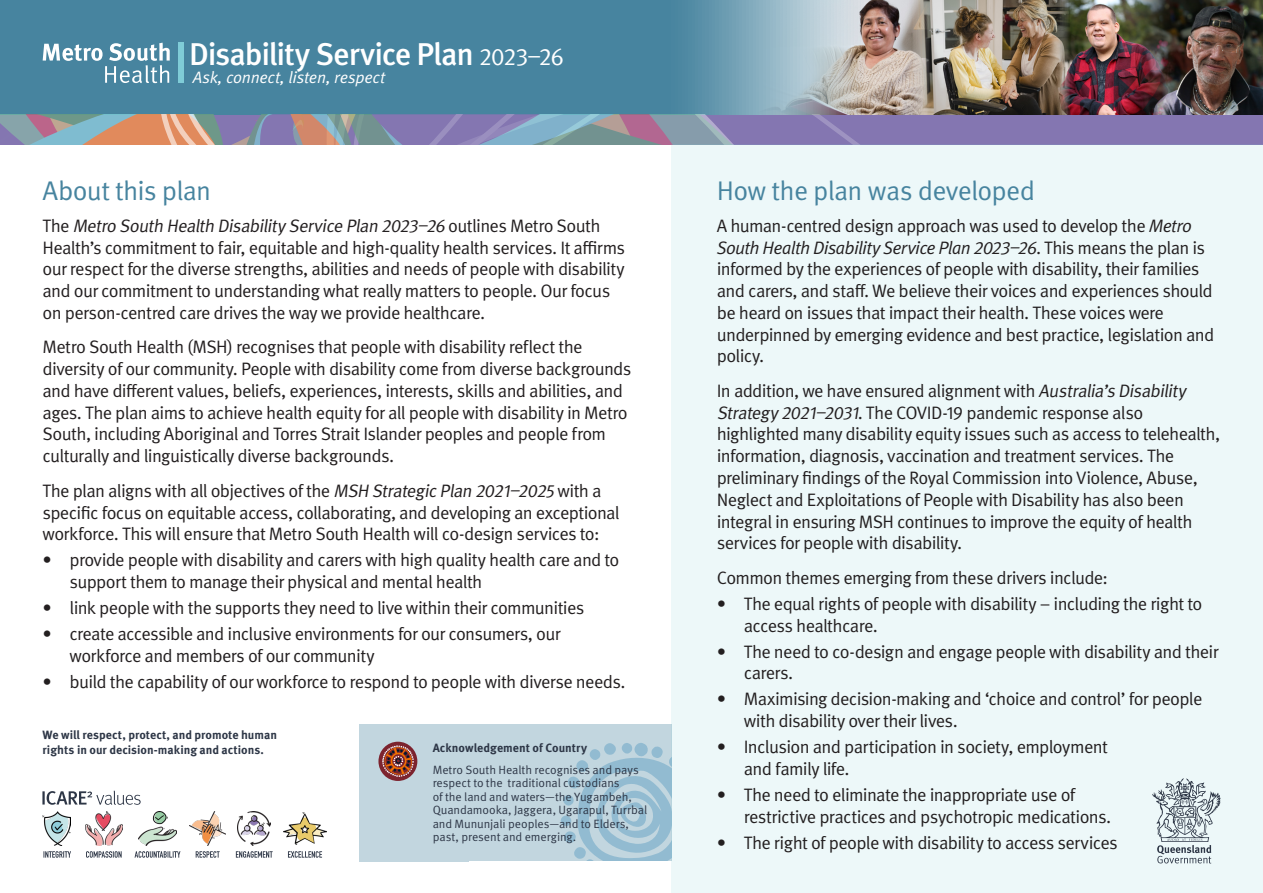
<style>
.page{position:relative;width:1263px;height:893px;background:#fff}
.page>*{position:absolute;margin:0;border:0;box-sizing:border-box;transform-origin:0 0}
.Community_b1{font:500 31.5px "Meta OT";letter-spacing:-.035em;color:#fff}
.t1{font:27px "Meta OT Norm";letter-spacing:-.025em;color:#47849f}
.t2{font:18px/21.8px "Meta OT Norm";letter-spacing:-.04em;color:#231f20}
.Community_b1-2{font:16.5px "Meta OT Norm Ita";letter-spacing:-.015em;color:#fff}
.t3{font:12px/13.5px "Meta OT Norm";letter-spacing:-.005em;color:#2d3646}
.t4{font:700 12px/15px "Meta OT";color:#2d3646}
.s1{font-family:"Meta OT Norm";font-weight:400;font-size:24px}
.s2{font-style:italic}
.s3{font-family:"Meta OT Norm Ita"}
</style>
<div class="page">
<div style="left:359px;top:725px;width:313px;height:137px;background:#c2d6df"></div>
<img style="left:1174px;top:0;width:89px;height:115px">
<img style="left:1069px;top:0;width:105px;height:115px">
<img style="left:864px;top:0;width:41px;height:115px">
<img style="left:905px;top:0;width:164px;height:115px">
<svg style="left:561px;top:743px;width:111px;height:119px"></svg>
<div style="left:378px;top:742px;width:39px;height:39px;background:#7c232e;border-radius:50%"></div>
<svg style="left:382px;top:745px;width:32px;height:32px"></svg>
<svg style="left:0;top:0;width:864px;height:115px;fill:#47849f"></svg>
<svg style="left:43px;top:43px;width:127px;height:40px"></svg>
<div style="left:178px;top:43px;width:6px;height:40px;background:#7fccd7"></div>
<div style="left:0;top:115px;width:1263px;height:30px;background:#8476b1"></div>
<svg style="left:0;top:115px;width:893px;height:30px"></svg>
<svg style="left:42px;top:791px;width:99px;height:14px"></svg>
<img style="left:42px;top:812px;width:29px;height:33px">
<img style="left:86px;top:812px;width:36px;height:33px">
<img style="left:190px;top:812px;width:35px;height:33px">
<img style="left:238px;top:812px;width:33px;height:33px">
<img style="left:284px;top:812px;width:42px;height:33px">
<img style="left:139px;top:812px;width:37px;height:33px">
<svg style="left:86px;top:851px;width:36px;height:7px"></svg>
<svg style="left:43px;top:851px;width:28px;height:7px"></svg>
<svg style="left:135px;top:851px;width:45px;height:7px"></svg>
<svg style="left:196px;top:851px;width:24px;height:7px"></svg>
<svg style="left:236px;top:851px;width:37px;height:7px"></svg>
<svg style="left:288px;top:851px;width:34px;height:7px"></svg>
<div style="left:672px;top:145px;width:591px;height:748px;background:#edf8f9"></div>
<svg style="left:1152px;top:778px;width:68px;height:85px"></svg>
<p class="Community_b1" style="left:189px;top:34px;width:377px">Disability Service Plan <span class="s1">2023–26</span></p>
<p class="Community_b1-2" style="left:193px;top:67px;width:194px">Ask, connect, listen, respect</p>
<p class="t1" style="left:43px;top:174px;width:170px">About this plan</p>
<p class="t2" style="left:43px;top:215px;width:584px">T h e <span class="s2">Metro South Health Disability Service Plan 2023–26</span> o u t l i n e s M e t ro S o u t h Health’s commitment to fair, equitable and high-quality health services. It affirms our respect for the diverse strengths, abilities and needs of people with disability and our commitment to understanding what really matters to people. Our focus on person-centred care drives the way we provide healthcare.</p>
<p class="t2" style="left:43px;top:337px;width:590px">Metro South Health (MSH) recognises that people with disability reflect the diversity of our community. People with disability come from diverse backgrounds and have different values, beliefs, experiences, interests, skills and abilities, and ages. The plan aims to achieve health equity for all people with disability in Metro South, including Aboriginal and Torres Strait Islander peoples and people from culturally and linguistically diverse backgrounds.</p>
<p class="t2" style="left:43px;top:480px;width:579px">The plan aligns with all objectives of the <span class="s2">MSH Strategic Plan 2021–2025</span> with a specific focus on equitable access, collaborating, and developing an exceptional workforce. This will ensure that Metro South Health will co-design services to:</p>
<p class="t2" style="left:70px;top:549px;width:551px;text-indent:-27px">• provide people with disability and carers with high quality health care and to support them to manage their physical and mental health</p>
<p class="t2" style="left:43px;top:597px;width:543px">• link people with the supports they need to live within their communities</p>
<p class="t2" style="left:70px;top:623px;width:493px;text-indent:-27px">• create accessible and inclusive environments for our consumers, our workforce and members of our community</p>
<p class="t2" style="left:43px;top:671px;width:585px">• build the capability of our workforce to respond to people with diverse needs.</p>
<p class="t4" style="left:43px;top:727px;width:236px">We will respect, protect, and promote human rights in our decision-making and actions.</p>
<p class="t4" style="left:433px;top:740px;width:156px">Acknowledgement of Country</p>
<p class="t3" style="left:433px;top:763px;width:216px">Metro South Health recognises and pays respect to the traditional custodians<br>of the land and waters—the Yugambeh, Quandamooka, Jaggera, Ugarapul, Turrbal and Mununjali peoples—and to Elders, past, present and emerging.</p>
<p class="t1" style="left:717px;top:174px;width:320px">How the plan was developed</p>
<p class="t2" style="left:717px;top:215px;width:499px">A human-centred design approach was used to develop the <span class="s3">Metro South Health Disability Service Plan 2023–26</span>. This means the plan is informed by the experiences of people with disability, their families and carers, and staff. We believe their voices and experiences should be heard on issues that impact their health. These voices were underpinned by emerging evidence and best practice, legislation and policy.</p>
<p class="t2" style="left:717px;top:380px;width:505px">In addition, we have ensured alignment with <span class="s2">Australia’s Disability Strategy 2021–2031</span>. The COVID-19 pandemic response also highlighted many disability equity issues such as access to telehealth, information, diagnosis, vaccination and treatment services. The preliminary findings of the Royal Commission into Violence, Abuse, Neglect and Exploitations of People with Disability has also been integral in ensuring MSH continues to improve the equity of health services for people with disability.</p>
<p class="t2" style="left:717px;top:567px;width:393px">Common themes emerging from these drivers include:</p>
<p class="t2" style="left:744px;top:593px;width:460px;text-indent:-27px">• The equal rights of people with disability – including the right to access healthcare.</p>
<p class="t2" style="left:744px;top:641px;width:476px;text-indent:-27px">• The need to co-design and engage people with disability and their carers.</p>
<p class="t2" style="left:744px;top:688px;width:460px;text-indent:-27px">• Maximising decision-making and ‘choice and control’ for people with disability over their lives.</p>
<p class="t2" style="left:744px;top:736px;width:366px;text-indent:-27px">• Inclusion and participation in society, employment and family life.</p>
<p class="t2" style="left:744px;top:784px;width:369px;text-indent:-27px">• The need to eliminate the inappropriate use of restrictive practices and psychotropic medications.</p>
<p class="t2" style="left:717px;top:832px;width:402px">• The right of people with disability to access services</p>
</div>
